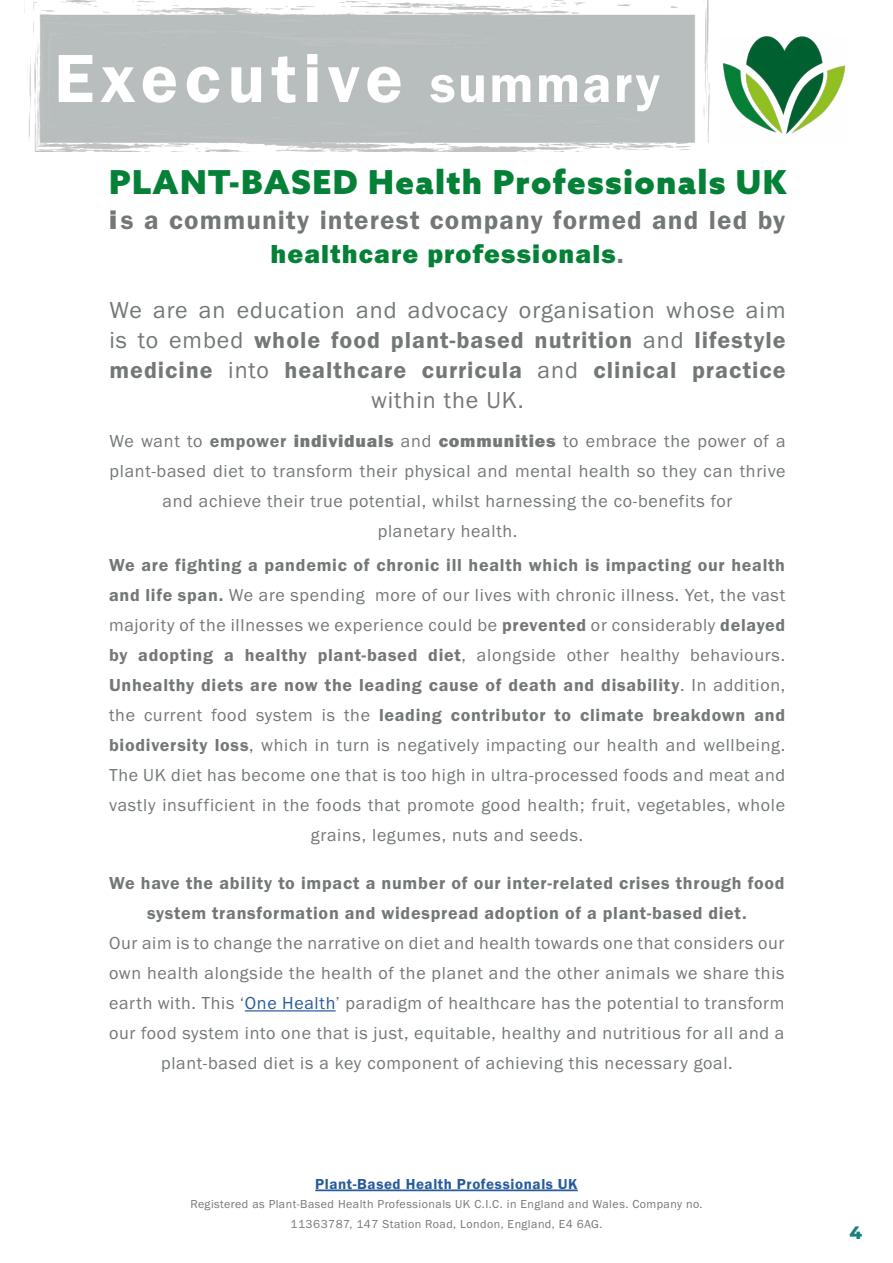
<style>
.page{position:relative;width:893px;height:1263px;background:#fff}
.page>*{position:absolute;margin:0;border:0;box-sizing:border-box;transform-origin:0 0}
.t1{font:70.5px "Franklin Gothic URW Dem";letter-spacing:.09em;color:#fff}
.t2{font:900 33px "Azo Sans";letter-spacing:.04em;color:#058137}
.t3{font:27px "Franklin Gothic URW Dem";letter-spacing:.04em;color:#737778}
.t4{font:27px "Franklin Gothic URW Hea";letter-spacing:.04em;color:#058137}
.t5{font:24px/30px "Franklin Gothic URW Dem";letter-spacing:.04em;color:#737778}
.t6{font:24px "Franklin Gothic URW Boo";letter-spacing:.04em;color:#737778}
.t7{font:18px/30px "Franklin Gothic URW Boo";letter-spacing:.04em;color:#737778;text-align:center}
.t8{font:18px/30px "Franklin Gothic URW Dem";letter-spacing:.04em;color:#737778;text-align:center}
.t9{font:800 18px "Montserrat";color:#1a807a}
.t10{font:15px "Franklin Gothic URW Dem";letter-spacing:.04em;color:#275b9b}
.t11{font:12px/19.5px "Franklin Gothic URW Boo";letter-spacing:.04em;color:#737778;text-align:center}
.s1{font-size:54px}
.s2{font-family:"Franklin Gothic URW Hea"}
.s3{font-family:"Franklin Gothic URW Dem";color:#737778}
.s4{font-family:"Franklin Gothic URW Boo"}
.s5{font-family:"Franklin Gothic URW Dem"}
.s6{color:#275b9b}
</style>
<div class="page">
<hr style="left:245px;top:1010px;width:91px;height:1px;background:#275b9b">
<img style="left:24px;top:0;width:686px;height:151px">
<hr style="left:315px;top:1189px;width:263px;height:2px;background:#275b9b">
<img style="left:722px;top:36px;width:124px;height:98px">
<h1 class="t1" style="left:54px;top:35px;width:607px">Executive <span class="s1">summary</span></h1>
<h2 class="t2" style="left:109px;top:160px;width:679px">PLANT-BASED Health Professionals UK</h2>
<h3 class="t3" style="left:109px;top:203px;width:678px"><span class="s2">i</span>s a community interest company formed and led by</h3>
<h3 class="t4" style="left:270px;top:237px;width:355px">healthcare professionals<span class="s3">.</span></h3>
<h3 class="t6" style="left:109px;top:295px;width:678px">We are an education and advocacy organisation whose aim</h3>
<h3 class="t5" style="left:109px;top:324px;width:678px"><span class="s4">is to embed</span> whole food plant-based nutrition <span class="s4">and</span> lifestyle medicine <span class="s4">into</span> healthcare curricula <span class="s4">and</span> clinical practice</h3>
<h3 class="t6" style="left:371px;top:385px;width:154px">within the UK.</h3>
<p class="t7" style="left:109px;top:426px;width:678px">We want to <span class="s5">empower</span> <span class="s2">individuals</span> and <span class="s2">communities</span> to embrace the power of a plant-based diet to transform their physical and mental health so they can thrive and achieve their true potential, whilst harnessing the co-benefits for<br>planetary health.</p>
<p class="t8" style="left:109px;top:550px;width:677px">We are fighting a pandemic of chronic ill health which is impacting our health</p>
<p class="t7" style="left:109px;top:580px;width:678px;text-align:left"><span class="s5">and life span.</span> We are spending more of our lives with chronic illness. Yet, the vast majority of the illnesses we experience could be <span class="s5">prevented</span> or considerably <span class="s5">delayed</span></p>
<p class="t8" style="left:109px;top:640px;width:678px;text-align:justify">by adopting a healthy plant-based diet<span class="s4">, alongside other healthy behaviours.<br></span>Unhealthy diets are now the leading cause of death and disability<span class="s4">. In addition, the current food system is the</span> leading contributor to climate breakdown and</p>
<p class="t7" style="left:109px;top:730px;width:678px"><span class="s5">biodiversity loss</span>, which in turn is negatively impacting our health and wellbeing.<br>The UK diet has become one that is too high in ultra-processed foods and meat and vastly insufficient in the foods that promote good health; fruit, vegetables, whole grains, legumes, nuts and seeds.</p>
<p class="t8" style="left:109px;top:868px;width:677px">We have the ability to impact a number of our inter-related crises through food system transformation and widespread adoption of a plant-based diet.</p>
<p class="t7" style="left:109px;top:928px;width:677px">Our aim is to change the narrative on diet and health towards one that considers our own health alongside the health of the planet and the other animals we share this earth with. This ‘<span class="s6">One Health</span>’ paradigm of healthcare has the potential to transform our food system into one that is just, equitable, healthy and nutritious for all and a plant-based diet is a key component of achieving this necessary goal.</p>
<p class="t10" style="left:315px;top:1174px;width:264px">Plant-Based Health Professionals UK</p>
<p class="t11" style="left:190px;top:1194px;width:514px">Registered as Plant-Based Health Professionals UK C.I.C. in England and Wales. Company no.<br>11363787, 147 Station Road, London, England, E4 6AG.</p>
<p class="t9" style="left:850px;top:1219px;width:14px">4</p>
</div>
